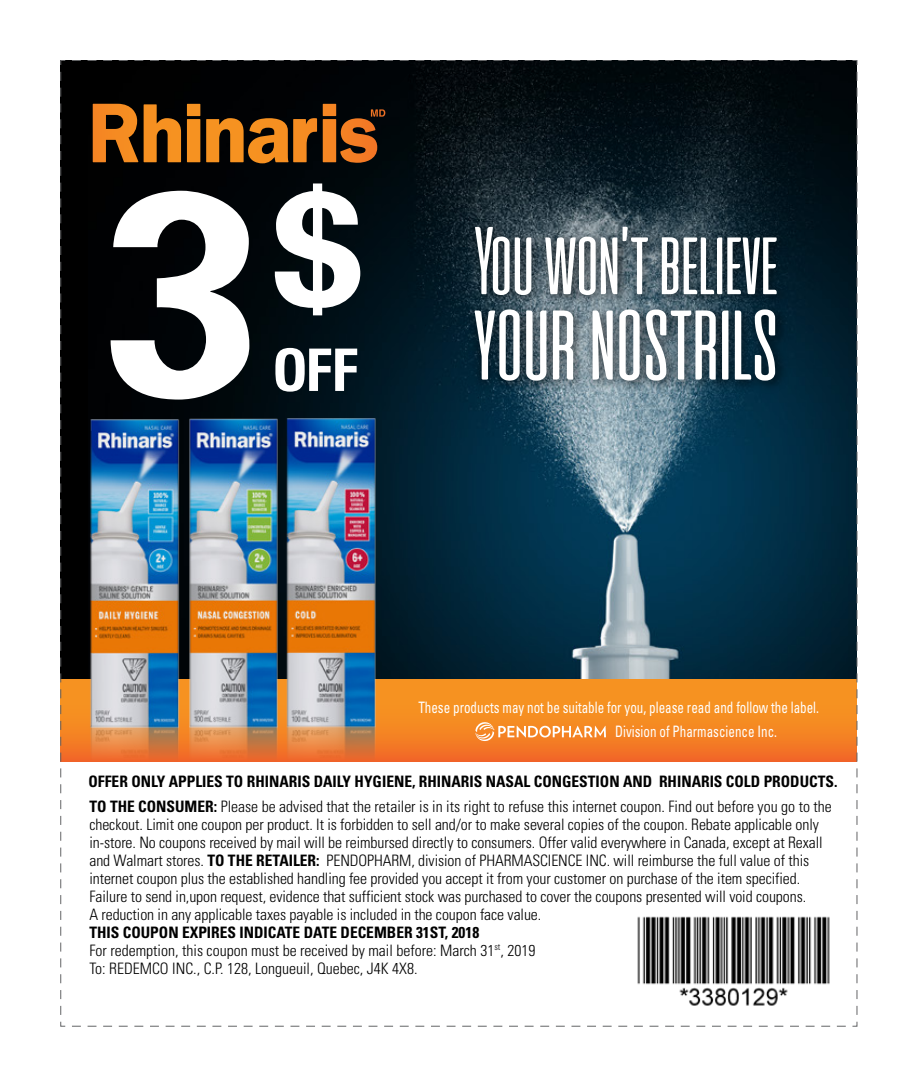
<style>
.page{position:relative;width:918px;height:1087px;background:#fff}
.page>*{position:absolute;margin:0;border:0;box-sizing:border-box;transform-origin:0 0}
.t1{font:300 117px "Cinematografica";color:#fff;scale:1.04 1}
.t2{font:300 96.08px "Cinematografica";color:#fff;scale:1.04 1}
.t3{font:700 condensed 58.73px "Univers";color:#fff}
.t4{font:300 condensed 15.75px/18px "Univers";letter-spacing:-.005em;color:#000}
.t5{font:condensed 15.75px "Univers";color:#fff;scale:.83 1}
.t6{font:700 condensed 15.75px "Univers";color:#000}
.s1{font-family:"Univers";font-weight:700;font-size:289.12px}
.s2{font-family:"Univers";font-weight:700;font-size:168.53px}
.s3{font-weight:700}
</style>
<div class="page">
<div style="left:61px;top:60px;width:795px;height:695px;background:#000"></div>
<img style="left:92px;top:66px;width:760px;height:613px">
<div style="left:61px;top:679px;width:796px;height:82px;background:linear-gradient(to bottom,#f79c1f,#f37126)"></div>
<img style="left:637px;top:916px;width:193px;height:90px">
<img style="left:461px;top:200px;width:333px;height:216px">
<svg style="left:93px;top:104px;width:45px;height:58px"></svg>
<svg style="left:144px;top:104px;width:37px;height:58px"></svg>
<svg style="left:187px;top:104px;width:13px;height:58px"></svg>
<svg style="left:206px;top:118px;width:111px;height:45px"></svg>
<svg style="left:323px;top:104px;width:62px;height:59px"></svg>
<svg style="left:475px;top:722px;width:131px;height:19px;background:#f7a45b"></svg>
<img style="left:82px;top:412px;width:98px;height:314px">
<img style="left:180px;top:412px;width:98px;height:314px">
<img style="left:278px;top:411px;width:111px;height:315px">
<img style="left:82px;top:726px;width:98px;height:35px">
<img style="left:180px;top:726px;width:98px;height:35px">
<img style="left:278px;top:726px;width:111px;height:35px">
<svg style="left:60px;top:1021px;width:786px;height:5px"></svg>
<svg style="left:60px;top:60px;width:6px;height:954px"></svg>
<svg style="left:72px;top:60px;width:786px;height:6px"></svg>
<svg style="left:852px;top:72px;width:6px;height:954px"></svg>
<h2 class="t2" style="left:104px;top:205px;width:649px"><span class="s1">3</span><span class="s2">$</span> You won’t believe</h2>
<h1 class="t1" style="left:474px;top:271px;width:294px">your nostrils</h1>
<h3 class="t3" style="left:272px;top:334px;width:87px">OFF</h3>
<p class="t5" style="left:418px;top:697px;width:484px">These products may not be suitable for you, please read and follow the label.</p>
<p class="t5" style="left:615px;top:721px;width:197px">Division of Pharmascience Inc.</p>
<p class="t6" style="left:88px;top:771px;width:750px">OFFER ONLY APPLIES TO RHINARIS DAILY HYGIENE, RHINARIS NASAL CONGESTION AND RHINARIS COLD PRODUCTS.</p>
<p class="t4" style="left:89px;top:797px;width:744px"><span class="s3">TO THE CONSUMER:</span> Please be advised that the retailer is in its right to refuse this internet coupon. Find out before you go to the checkout. Limit one coupon per product. It is forbidden to sell and/or to make several copies of the coupon. Rebate applicable only in-store. No coupons received by mail will be reimbursed directly to consumers. Offer valid everywhere in Canada, except at Rexall and Walmart stores. <span class="s3">TO THE RETAILER:</span> PENDOPHARM, division of PHARMASCIENCE INC. will reimburse the full value of this internet coupon plus the established handling fee provided you accept it from your customer on purchase of the item specified.<br>Failure to send in,upon request, evidence that sufficient stock was purchased to cover the coupons presented will void coupons.<br>A reduction in any applicable taxes payable is included in the coupon face value.</p>
<p class="t4" style="left:89px;top:923px;width:447px"><span class="s3">THIS COUPON EXPIRES INDICATE DATE DECEMBER 31ST, 2018<br></span>For redemption, this coupon must be received by mail before: March 31<sup>st</sup>, 2019<br>To: REDEMCO INC., C.P. 128, Longueuil, Quebec, J4K 4X8.</p>
</div>
